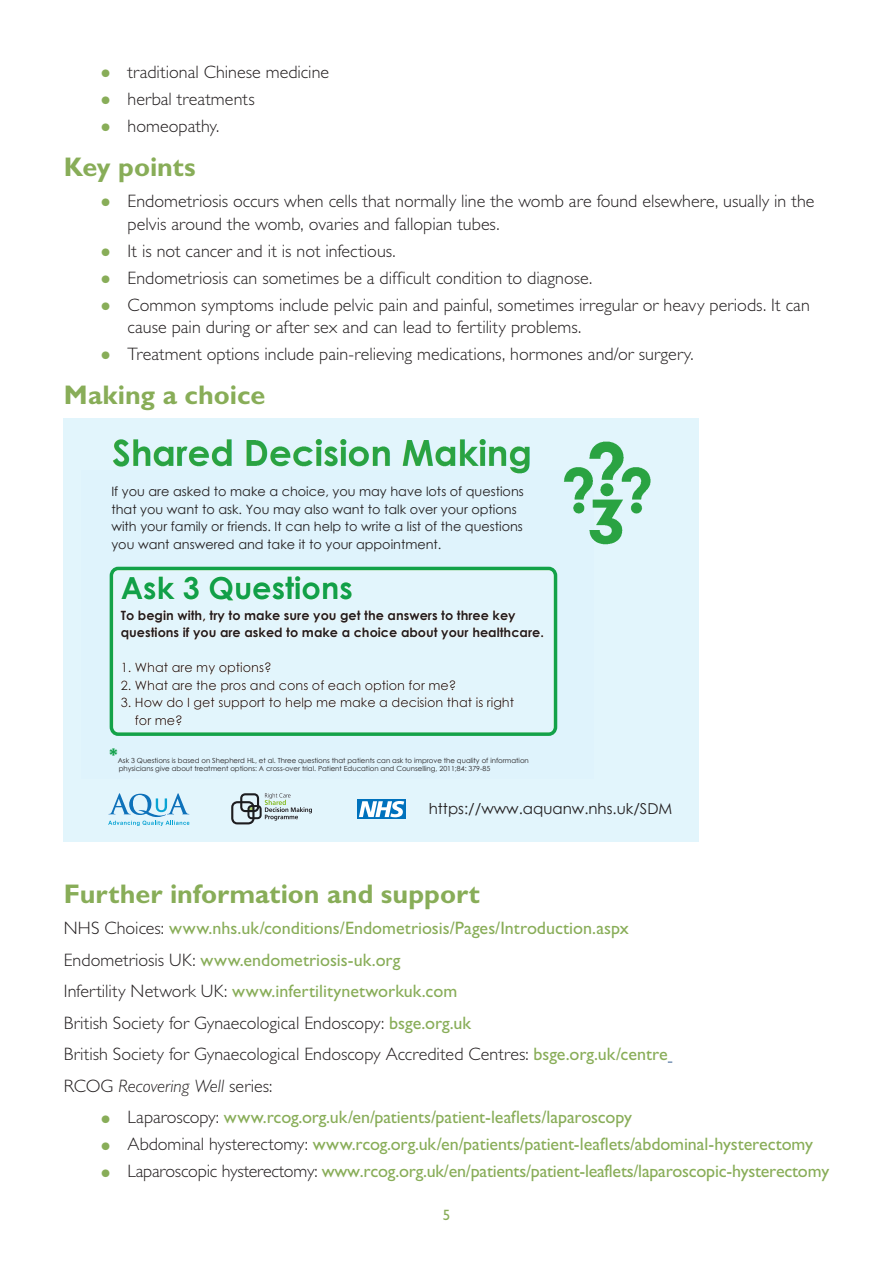
<style>
.page{position:relative;width:893px;height:1263px;background:#fff}
.page>*{position:absolute;margin:0;border:0;box-sizing:border-box;transform-origin:0 0}
.t1{font:700 30.45px "Century Gothic";color:#11a049}
.t2{font:700 27px "Gill Sans";color:#88ad58}
.t3{font:700 19.8px "Century Gothic";color:#11a049}
.t4{font:300 18px/31.5px "Gill Sans";color:#231f20}
.t5{font:18px "Gill Sans";letter-spacing:-.01em;color:#88ad58}
.t6{font:15px "Century Gothic";color:#231f20}
.t7{font:15px "Gill Sans";color:#88ad58}
.t8{font:12.9px/17.5px "Century Gothic";color:#231f20}
.t9{font:700 12.9px/17.5px "Century Gothic";color:#231f20}
.t10{font:9.9px "Century Gothic";color:#1b1c20}
.t11{font:7.05px/8.4px "Century Gothic";color:#231f20}
.s1{font-size:31.5px;color:#88ad58}
.s2{font-weight:400;color:#88ad58}
.s3{font-style:italic}
.s4{font-weight:300;font-size:31.5px}
.s5{font-weight:300;color:#231f20}
</style>
<div class="page">
<img style="left:64px;top:419px;width:634px;height:422px">
<div style="left:69px;top:779px;width:411px;height:62px;background:#e2f5fc"></div>
<svg style="left:108px;top:793px;width:81px;height:33px"></svg>
<svg style="left:231px;top:793px;width:81px;height:31px"></svg>
<div style="left:81px;top:470px;width:512px;height:308px;background:#dff3fc"></div>
<div style="left:110px;top:567px;width:447px;height:169px;border:4px solid #13a249;border-radius:7px"></div>
<svg style="left:358px;top:799px;width:48px;height:20px"></svg>
<svg style="left:359px;top:801px;width:45px;height:16px"></svg>
<p class="t4" style="left:98px;top:56px;width:233px"><span class="s1">•</span> traditional Chinese medicine</p>
<p class="t4" style="left:98px;top:83px;width:158px"><span class="s1">•</span> herbal treatments</p>
<p class="t4" style="left:98px;top:110px;width:123px"><span class="s1">•</span> homeopathy.</p>
<h2 class="t2" style="left:64px;top:151px;width:133px">Key points</h2>
<p class="t4" style="left:128px;top:190px;width:688px;line-height:22.5px;text-indent:-30px"><span class="s1">•</span> Endometriosis occurs when cells that normally line the womb are found elsewhere, usually in the pelvis around the womb, ovaries and fallopian tubes.</p>
<p class="t4" style="left:98px;top:235px;width:299px"><span class="s1">•</span> It is not cancer and it is not infectious.</p>
<p class="t4" style="left:98px;top:262px;width:496px"><span class="s1">•</span> Endometriosis can sometimes be a difficult condition to diagnose.</p>
<p class="t4" style="left:128px;top:293px;width:684px;line-height:22.5px;text-indent:-30px"><span class="s1">•</span> Common symptoms include pelvic pain and painful, sometimes irregular or heavy periods. It can cause pain during or after sex and can lead to fertility problems.</p>
<p class="t4" style="left:98px;top:338px;width:597px"><span class="s1">•</span> Treatment options include pain-relieving medications, hormones and/or surgery.</p>
<h2 class="t2" style="left:64px;top:379px;width:203px">Making a choice</h2>
<p class="t8" style="left:111px;top:482px;width:414px">If you are asked to make a choice, you may have lots of questions that you want to ask. You may also want to talk over your options with your family or friends. It can help to write a list of the questions you want answered and take it to your appointment.</p>
<h1 class="t1" style="left:121px;top:568px;width:234px">Ask 3 Questions</h1>
<p class="t9" style="left:121px;top:606px;width:425px">To begin with, try to make sure you get the answers to three key questions if you are asked to make a choice about your healthcare.</p>
<p class="t8" style="left:121px;top:658px;width:152px">1. What are my options?</p>
<p class="t8" style="left:121px;top:676px;width:337px">2. What are the pros and cons of each option for me?</p>
<p class="t8" style="left:135px;top:693px;width:381px;text-indent:-14px">3. How do I get support to help me make a decision that is right for me?</p>
<p class="t3" style="left:109px;top:743px;width:10px">*</p>
<p class="t11" style="left:118px;top:756px;width:413px">Ask 3 Questions is based on Shepherd HL, et al. Three questions that patients can ask to improve the quality of information physicians give about treatment options: A cross-over trial. Patient Education and Counselling, 2011;84: 379-85</p>
<p class="t6" style="left:429px;top:799px;width:245px">https://www.aquanw.nhs.uk/SDM</p>
<p class="t10" style="left:107px;top:766px;width:126px">Your health, Your decision</p>
<h2 class="t2" style="left:64px;top:878px;width:418px">Further information and support</h2>
<p class="t4" style="left:64px;top:912px;width:605px">NHS Choices: <span class="s2">www.nhs.uk/conditions/Endometriosis/Pages/Introduction.aspx </span>Endometriosis UK: <span class="s2">www.endometriosis-uk.org<br></span>Infertility Network UK: <span class="s2">www.infertilitynetworkuk.com<br></span>British Society for Gynaecological Endoscopy: <span class="s2">bsge.org.uk<br></span>British Society for Gynaecological Endoscopy Accredited Centres: <span class="s2">bsge.org.uk/centre </span>RCOG <span class="s3">Recovering Well</span> series:</p>
<p class="t5" style="left:98px;top:1107px;width:536px"><span class="s4">•</span> <span class="s5">Laparoscopy:</span> www.rcog.org.uk/en/patients/patient-leaflets/laparoscopy</p>
<p class="t5" style="left:98px;top:1134px;width:717px"><span class="s4">•</span> <span class="s5">Abdominal hysterectomy:</span> www.rcog.org.uk/en/patients/patient-leaflets/abdominal-hysterectomy</p>
<p class="t5" style="left:98px;top:1161px;width:733px"><span class="s4">•</span> <span class="s5">Laparoscopic hysterectomy:</span> www.rcog.org.uk/en/patients/patient-leaflets/laparoscopic-hysterectomy</p>
<p class="t7" style="left:443px;top:1207px;width:9px">5</p>
</div>
